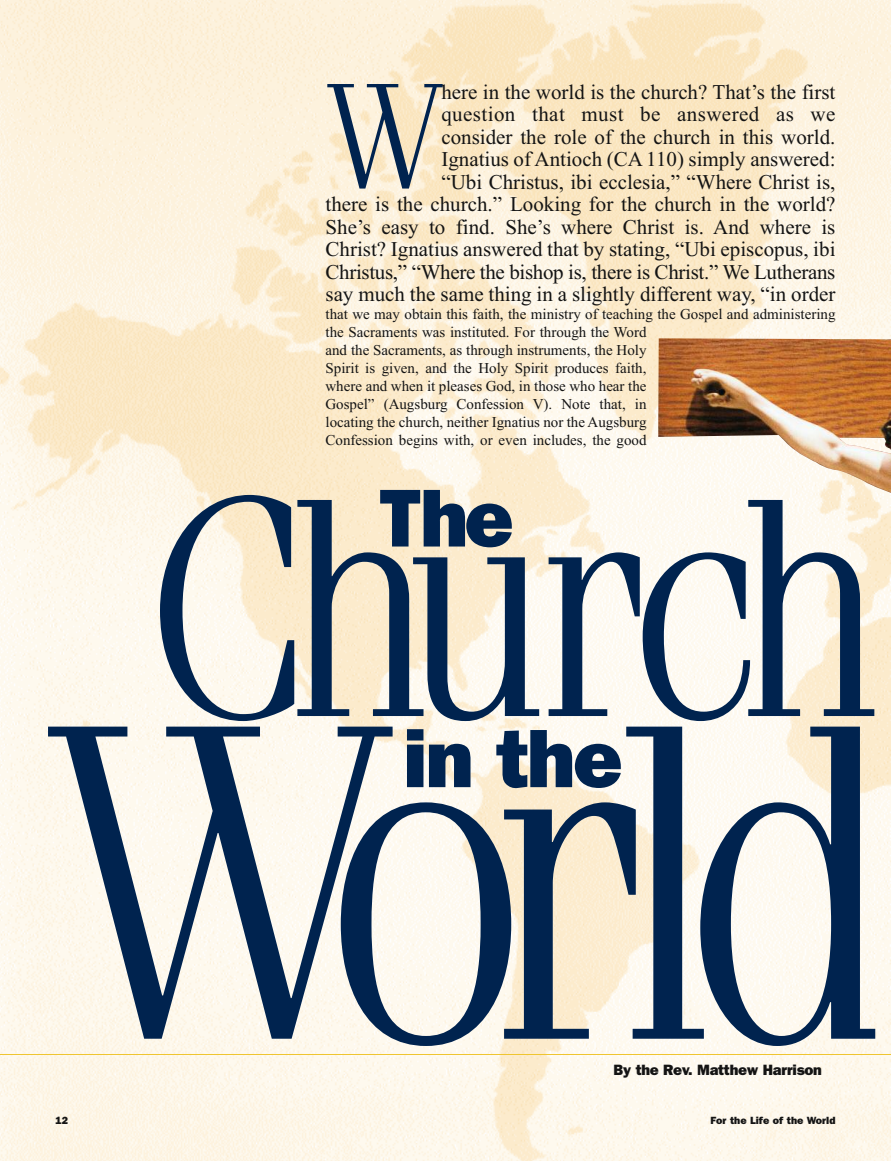
<style>
.page{position:relative;width:891px;height:1161px;background:#fff}
.page>*{position:absolute;margin:0;border:0;box-sizing:border-box;transform-origin:0 0}
.t1{font:300 451.05px "Fenice";letter-spacing:-.11em;color:#00234f}
.t2{font:300 312.3px "Fenice";letter-spacing:-.105em;color:#00234f}
.t3{font:300 151.05px "Fenice";color:#00234f}
.t4{font:800 83.25px "Franklin Gothic";color:#00234f}
.t5{font:800 82.5px "Franklin Gothic";color:#00234f}
.t6{font:21px/22.5px "Times New Roman";color:#141414;text-align:right}
.t7{font:15px/18px "Times New Roman";color:#141414}
.t8{font:800 15px "Franklin Gothic";letter-spacing:-.02em;color:#141414}
.t9{font:800 10.5px "Franklin Gothic";color:#141414}
</style>
<div class="page">
<img style="left:0;top:0;width:891px;height:1161px">
<hr style="left:0;top:1054px;width:891px;height:1px;background:#efc530">
<img style="left:658px;top:338px;width:233px;height:156px">
<p class="t6" style="left:326px;top:80px;width:512px">here in the world is the church? That’s the first<br>question that must be answered as we<br>consider the role of the church in this world.<br>Ignatius of Antioch (CA 110) simply answered:<br>“Ubi Christus, ibi ecclesia,” “Where Christ is,<br>there is the church.” Looking for the church in the world?<br>She’s easy to find. She’s where Christ is. And where is Christ? Ignatius answered that by stating, “Ubi episcopus, ibi Christus,” “Where the bishop is, there is Christ.” We Lutherans say much the same thing in a slightly different way, “in order</p>
<p class="t7" style="left:325px;top:305px;width:512px">that we may obtain this faith, the ministry of teaching the Gospel and administering the Sacraments was instituted. For through the Word<br>and the Sacraments, as through instruments, the Holy<br>Spirit is given, and the Holy Spirit produces faith,<br>where and when it pleases God, in those who hear the<br>Gospel” (Augsburg Confession V). Note that, in<br>locating the church, neither Ignatius nor the Augsburg<br>Confession begins with, or even includes, the good</p>
<h3 class="t3" style="left:326px;top:84px;width:119px">W</h3>
<h3 class="t5" style="left:380px;top:470px;width:136px">The</h3>
<h2 class="t2" style="left:141px;top:500px;width:750px">Church</h2>
<h3 class="t4" style="left:403px;top:710px;width:221px">in the</h3>
<h1 class="t1" style="left:43px;top:727px;width:854px">World</h1>
<p class="t8" style="left:614px;top:1061px;width:210px">By the Rev. Matthew Harrison</p>
<p class="t9" style="left:56px;top:1114px;width:14px">12</p>
<p class="t9" style="left:711px;top:1114px;width:126px">For the Life of the World</p>
</div>
